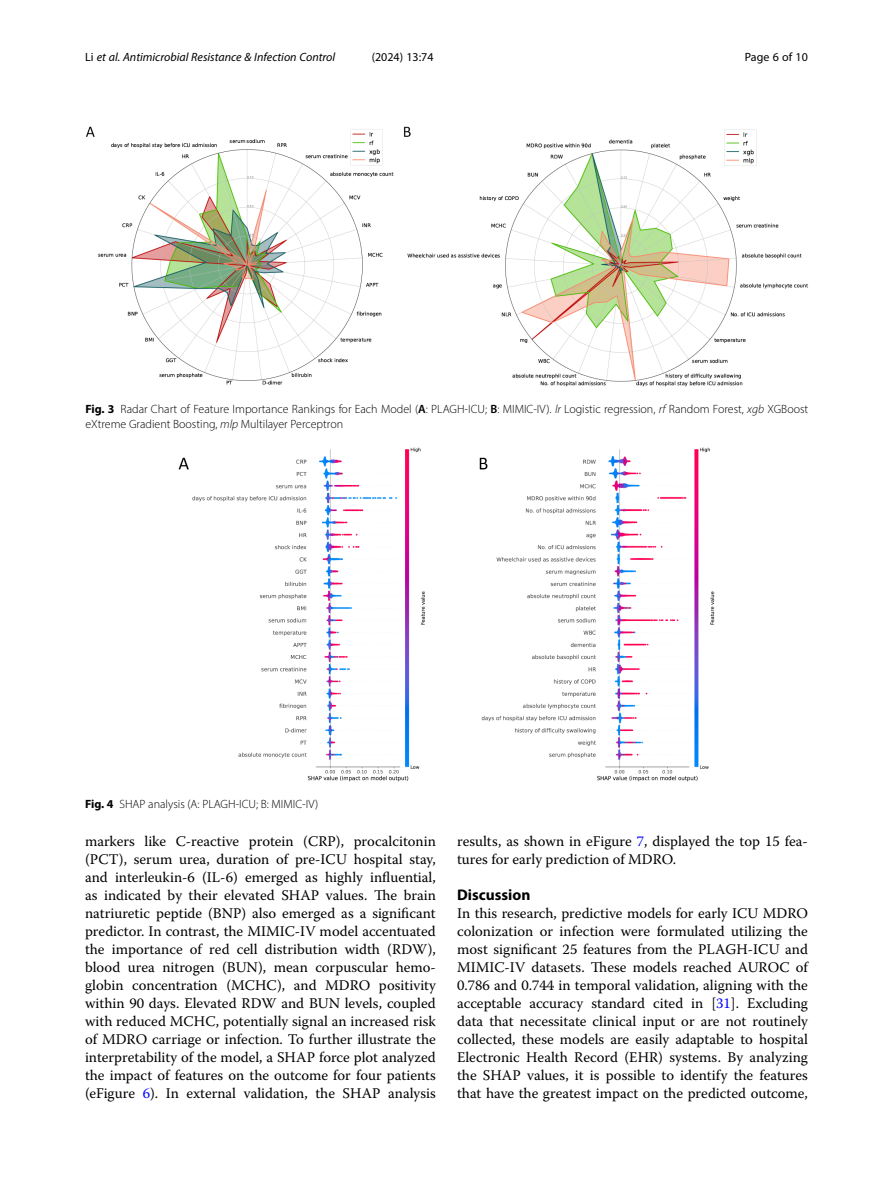
<style>
.page{position:relative;width:893px;height:1191px;background:#fff}
.page>*{position:absolute;margin:0;border:0;box-sizing:border-box;transform-origin:0 0}
.Head_1{font:700 15.45px "Myriad Pro";color:#000}
.Body_Text{font:14.7px/18px "Warnock Pro";color:#000;text-align:justify}
.Figure_Caption{font:300 12px/15px "Myriad Pro";color:#000}
.t1{font:italic 12px "Myriad Pro";color:#000}
.t2{font:12px "Myriad Pro";color:#000}
.s1{font-style:normal}
.s2{font-weight:700}
.s3{font-weight:600}
.s4{font-style:italic}
.s5{color:#00f}
</style>
<div class="page">
<img style="left:179px;top:448px;width:535px;height:333px">
<img style="left:86px;top:126px;width:722px;height:260px">
<p class="t1" style="left:85px;top:50px;width:252px"><span class="s1">Li</span> et al. Antimicrobial Resistance &amp; Infection Control</p>
<p class="t2" style="left:372px;top:50px;width:63px">(2024) 13:74</p>
<p class="t2" style="left:745px;top:50px;width:65px">Page 6 of 10</p>
<p class="Figure_Caption" style="left:85px;top:402px;width:724px"><span class="s2">Fig. 3</span> Radar Chart of Feature Importance Rankings for Each Model (<span class="s3">A</span>: PLAGH-ICU; <span class="s3">B</span>: MIMIC-IV). <span class="s4">lr</span> Logistic regression, <span class="s4">rf</span> Random Forest, <span class="s4">xgb</span> XGBoost eXtreme Gradient Boosting, <span class="s4">mlp</span> Multilayer Perceptron</p>
<p class="Figure_Caption" style="left:85px;top:797px;width:235px"><span class="s2">Fig. 4</span> SHAP analysis (A: PLAGH-ICU; B: MIMIC-IV)</p>
<p class="Body_Text" style="left:85px;top:832px;width:352px">markers like C-reactive protein (CRP), procalcitonin (PCT), serum urea, duration of pre-ICU hospital stay, and interleukin-6 (IL-6) emerged as highly influential, as indicated by their elevated SHAP values. The brain natriuretic peptide (BNP) also emerged as a significant predictor. In contrast, the MIMIC-IV model accentuated the importance of red cell distribution width (RDW), blood urea nitrogen (BUN), mean corpuscular hemo&shy;globin concentration (MCHC), and MDRO positivity within 90 days. Elevated RDW and BUN levels, coupled with reduced MCHC, potentially signal an increased risk of MDRO carriage or infection. To further illustrate the interpretability of the model, a SHAP force plot analyzed the impact of features on the outcome for four patients (eFigure <span class="s5">6</span>). In external validation, the SHAP analysis</p>
<p class="Body_Text" style="left:457px;top:832px;width:352px">results, as shown in eFigure <span class="s5">7</span>, displayed the top 15 fea&shy;tures for early prediction of MDRO.</p>
<p class="Head_1" style="left:457px;top:885px;width:75px">Discussion</p>
<p class="Body_Text" style="left:457px;top:904px;width:352px">In this research, predictive models for early ICU MDRO colonization or infection were formulated utilizing the most significant 25 features from the PLAGH-ICU and MIMIC-IV datasets. These models reached AUROC of 0.786 and 0.744 in temporal validation, aligning with the acceptable accuracy standard cited in [<span class="s5">31</span>]. Excluding data that necessitate clinical input or are not routinely collected, these models are easily adaptable to hospital Electronic Health Record (EHR) systems. By analyzing the SHAP values, it is possible to identify the features that have the greatest impact on the predicted outcome,</p>
</div>
